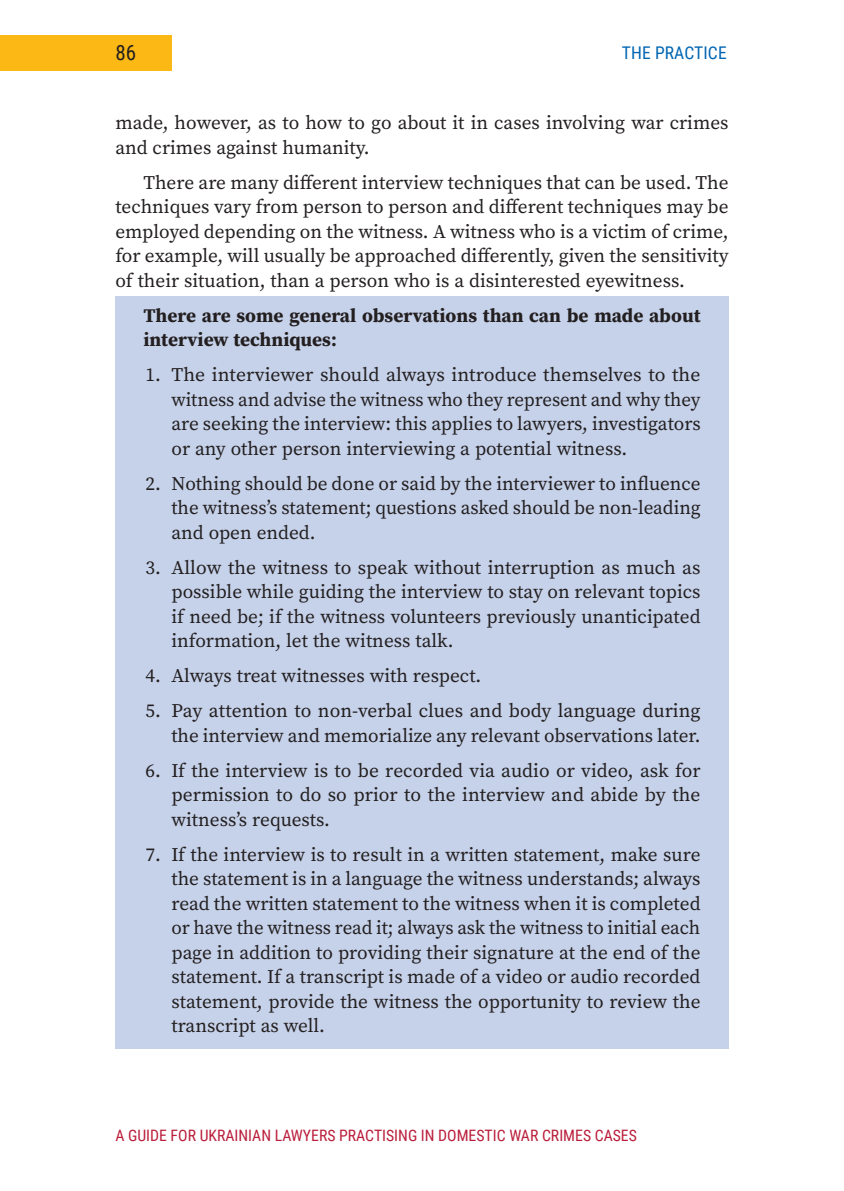
<style>
.page{position:relative;width:844px;height:1191px;background:#fff}
.page>*{position:absolute;margin:0;border:0;box-sizing:border-box;transform-origin:0 0}
.t1{font:21px "Roboto Condensed";color:#231f20}
.text18{font:19.25px/24.5px "Source Serif Pro";color:#231f20;text-align:justify}
.Text{font:700 19.25px/24.5px "Source Serif Pro";color:#231f20}
.t2{font:17.5px "Roboto Condensed";letter-spacing:.005em;color:#0166b3}
.t3{font:15.75px "Roboto Condensed";color:#ba1e3b}
</style>
<div class="page">
<div style="left:115px;top:296px;width:613px;height:67px;background:#c6d2ea"></div>
<div style="left:115px;top:351px;width:613px;height:121px;background:#c6d2ea"></div>
<div style="left:115px;top:459px;width:613px;height:97px;background:#c6d2ea"></div>
<div style="left:115px;top:543px;width:613px;height:121px;background:#c6d2ea"></div>
<div style="left:115px;top:652px;width:613px;height:47px;background:#c6d2ea"></div>
<div style="left:115px;top:687px;width:613px;height:72px;background:#c6d2ea"></div>
<div style="left:115px;top:746px;width:613px;height:97px;background:#c6d2ea"></div>
<div style="left:115px;top:830px;width:613px;height:219px;background:#c6d2ea"></div>
<div style="left:0;top:35px;width:171px;height:35px;background:#fcb814"></div>
<p class="t1" style="left:115px;top:38px;width:22px">86</p>
<p class="t2" style="left:621px;top:41px;width:106px">THE PRACTICE</p>
<p class="text18" style="left:115px;top:110px;width:614px">made, however, as to how to go about it in cases involving war crimes and crimes against humanity.</p>
<p class="text18" style="left:115px;top:170px;width:614px;text-indent:28px">There are many different interview techniques that can be used. The techniques vary from person to person and different techniques may be employed depending on the witness. A witness who is a victim of crime, for example, will usually be approached differently, given the sensitivity of their situation, than a person who is a disinterested eyewitness.</p>
<p class="Text" style="left:143px;top:303px;width:558px">There are some general observations than can be made about interview techniques:</p>
<p class="text18" style="left:171px;top:362px;width:530px;text-indent:-26px">1. The interviewer should always introduce themselves to the witness and advise the witness who they represent and why they are seeking the interview: this applies to lawyers, investigators or any other person interviewing a potential witness.</p>
<p class="text18" style="left:171px;top:471px;width:530px;text-indent:-26px">2. Nothing should be done or said by the interviewer to influence the witness’s statement; questions asked should be non-leading and open ended.</p>
<p class="text18" style="left:171px;top:555px;width:530px;text-indent:-26px">3. Allow the witness to speak without interruption as much as possible while guiding the interview to stay on relevant topics if need be; if the witness volunteers previously unanticipated information, let the witness talk.</p>
<p class="text18" style="left:145px;top:663px;width:337px">4. Always treat witnesses with respect.</p>
<p class="text18" style="left:145px;top:698px;width:556px;text-align:right">5. Pay attention to non-verbal clues and body language during the interview and memorialize any relevant observations later.</p>
<p class="text18" style="left:171px;top:758px;width:530px;text-indent:-26px">6. If the interview is to be recorded via audio or video, ask for permission to do so prior to the interview and abide by the witness’s requests.</p>
<p class="text18" style="left:171px;top:842px;width:530px;text-indent:-26px">7. If the interview is to result in a written statement, make sure the statement is in a language the witness understands; always read the written statement to the witness when it is completed or have the witness read it; always ask the witness to initial each page in addition to providing their signature at the end of the statement. If a transcript is made of a video or audio recorded statement, provide the witness the opportunity to review the transcript as well.</p>
<p class="t3" style="left:115px;top:1124px;width:523px">A GUIDE FOR UKRAINIAN LAWYERS PRACTISING IN DOMESTIC WAR CRIMES CASES</p>
</div>
